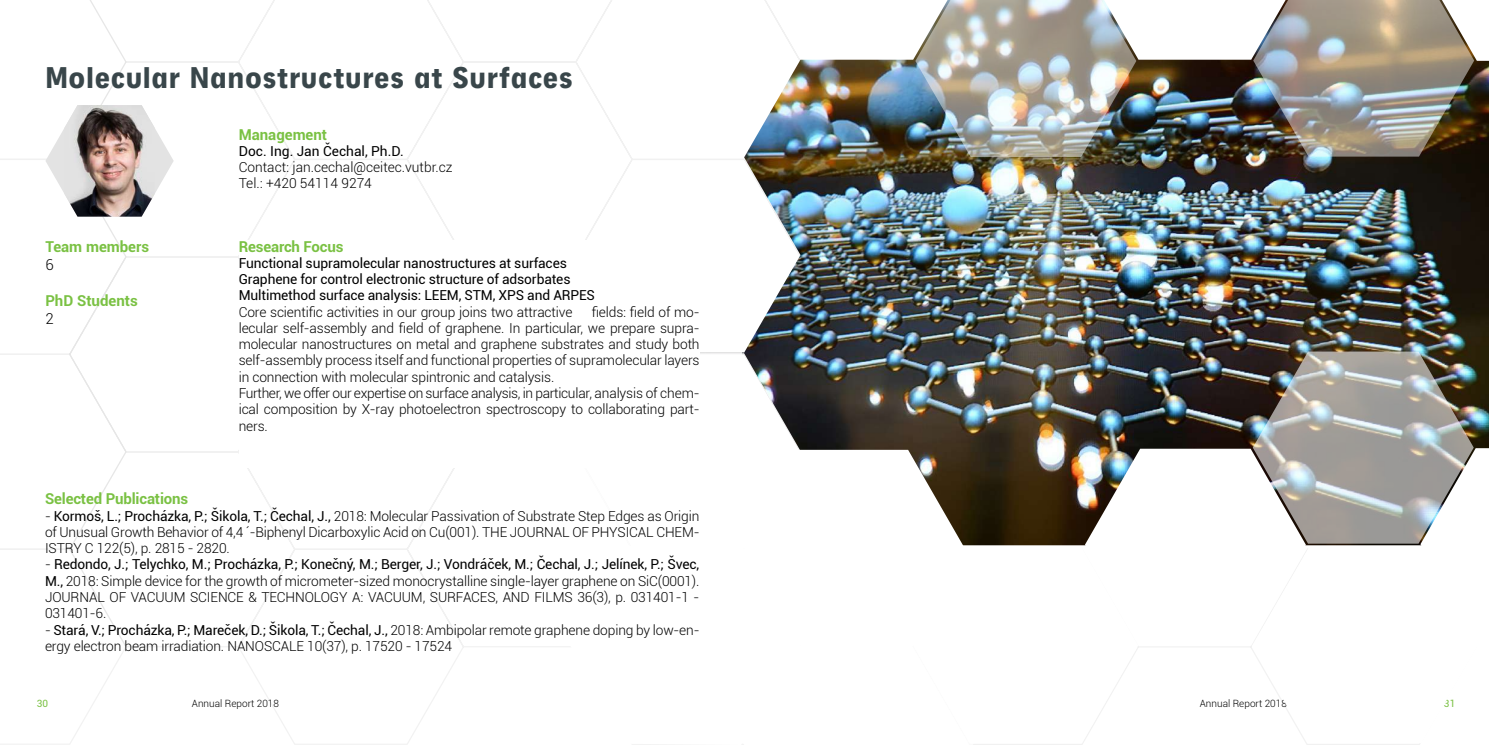
<style>
.page{position:relative;width:1489px;height:745px;background:#fff}
.page>*{position:absolute;margin:0;border:0;box-sizing:border-box;transform-origin:0 0}
.t1{font:900 31.25px "Neuzeit Grotesk Cond W01";color:#39464a}
.t2{font:700 15px "Roboto";letter-spacing:-.01em;color:#7ac143}
.t3{font:300 15px "Roboto";color:#000}
.t4{font:300 13.75px/16.2px "Roboto";letter-spacing:-.01em;color:#000}
.t5{font:13.75px/16.2px "Roboto";letter-spacing:-.01em;color:#000}
.t6{font:300 10px "Roboto";color:#000}
.t7{font:10px "Roboto";color:#7ac143}
.s1{font-weight:400}
</style>
<div class="page">
<svg style="left:0;top:0;width:127px;height:744px"></svg>
<img style="left:634px;top:0;width:854px;height:545px">
<svg style="left:45px;top:105px;width:129px;height:111px"></svg>
<img style="left:64px;top:105px;width:91px;height:111px">
<div style="left:575px;top:352px;width:167px;height:204px;background:#fff"></div>
<div style="left:239px;top:240px;width:460px;height:228px;background:#fff"></div>
<svg style="left:742px;top:449px;width:233px;height:97px"></svg>
<img style="left:915px;top:0;width:221px;height:157px">
<img style="left:1084px;top:351px;width:404px;height:285px">
<img style="left:1253px;top:0;width:235px;height:156px">
<h1 class="t1" style="left:45px;top:60px;width:529px">Molecular Nanostructures at Surfaces</h1>
<p class="t2" style="left:45px;top:235px;width:105px">Team members</p>
<p class="t3" style="left:45px;top:254px;width:10px">6</p>
<p class="t2" style="left:45px;top:289px;width:94px">PhD Students</p>
<p class="t3" style="left:45px;top:308px;width:10px">2</p>
<p class="t2" style="left:239px;top:123px;width:90px">Management</p>
<p class="t5" style="left:239px;top:142px;width:166px">Doc. Ing. Jan Čechal, Ph.D.</p>
<p class="t4" style="left:239px;top:158px;width:215px">Contact: jan.cechal@ceitec.vutbr.cz<br>Tel.: +420 54114 9274</p>
<p class="t2" style="left:239px;top:235px;width:106px">Research Focus</p>
<p class="t5" style="left:239px;top:254px;width:358px">Functional supramolecular nanostructures at surfaces<br>Graphene for control electronic structure of adsorbates<br>Multimethod surface analysis: LEEM, STM, XPS and ARPES</p>
<p class="t4" style="left:239px;top:303px;width:335px">Core scientific activities in our group joins two attractive</p>
<p class="t4" style="left:239px;top:303px;width:462px;text-indent:353px">fields: field of mo&shy;lecular self-assembly and field of graphene. In particular, we prepare supra&shy;molecular nanostructures on metal and graphene substrates and study both self-assembly process itself and functional properties of supramolecular layers in connection with molecular spintronic and catalysis.<br>Further, we offer our expertise on surface analysis, in particular, analysis of chem&shy;ical composition by X-ray photoelectron spectroscopy to collaborating part&shy;ners.</p>
<p class="t2" style="left:45px;top:488px;width:145px">Selected Publications</p>
<p class="t4" style="left:45px;top:507px;width:656px;text-align:justify">- <span class="s1">Kormoš, L.; Procházka, P.; Šikola, T.; Čechal, J.,</span> 2018: Molecular Passivation of Substrate Step Edges as Origin of Unusual Growth Behavior of 4,4 ´-Biphenyl Dicarboxylic Acid on Cu(001). THE JOURNAL OF PHYSICAL CHEM-ISTRY C 122(5), p. 2815 - 2820.</p>
<p class="t4" style="left:45px;top:555px;width:656px;text-align:justify">- <span class="s1">Redondo, J.; Telychko, M.; Procházka, P.; Konečný, M.; Berger, J.; Vondráček, M.; Čechal, J.; Jelínek, P.; Švec, M.,</span> 2018: Simple device for the growth of micrometer-sized monocrystalline single-layer graphene on SiC(0001).<br>JOURNAL OF VACUUM SCIENCE &amp; TECHNOLOGY A: VACUUM, SURFACES, AND FILMS 36(3), p. 031401-1 - 031401-6.</p>
<p class="t4" style="left:45px;top:620px;width:656px">- <span class="s1">Stará, V.; Procházka, P.; Mareček, D.; Šikola, T.; Čechal, J.,</span> 2018: Ambipolar remote graphene doping by low-en&shy;ergy electron beam irradiation. NANOSCALE 10(37), p. 17520 - 17524</p>
<p class="t7" style="left:37px;top:696px;width:13px">30</p>
<p class="t6" style="left:192px;top:696px;width:89px">Annual Report 2018</p>
<p class="t6" style="left:1199px;top:696px;width:89px">Annual Report 2018</p>
<p class="t7" style="left:1443px;top:696px;width:13px">31</p>
</div>
